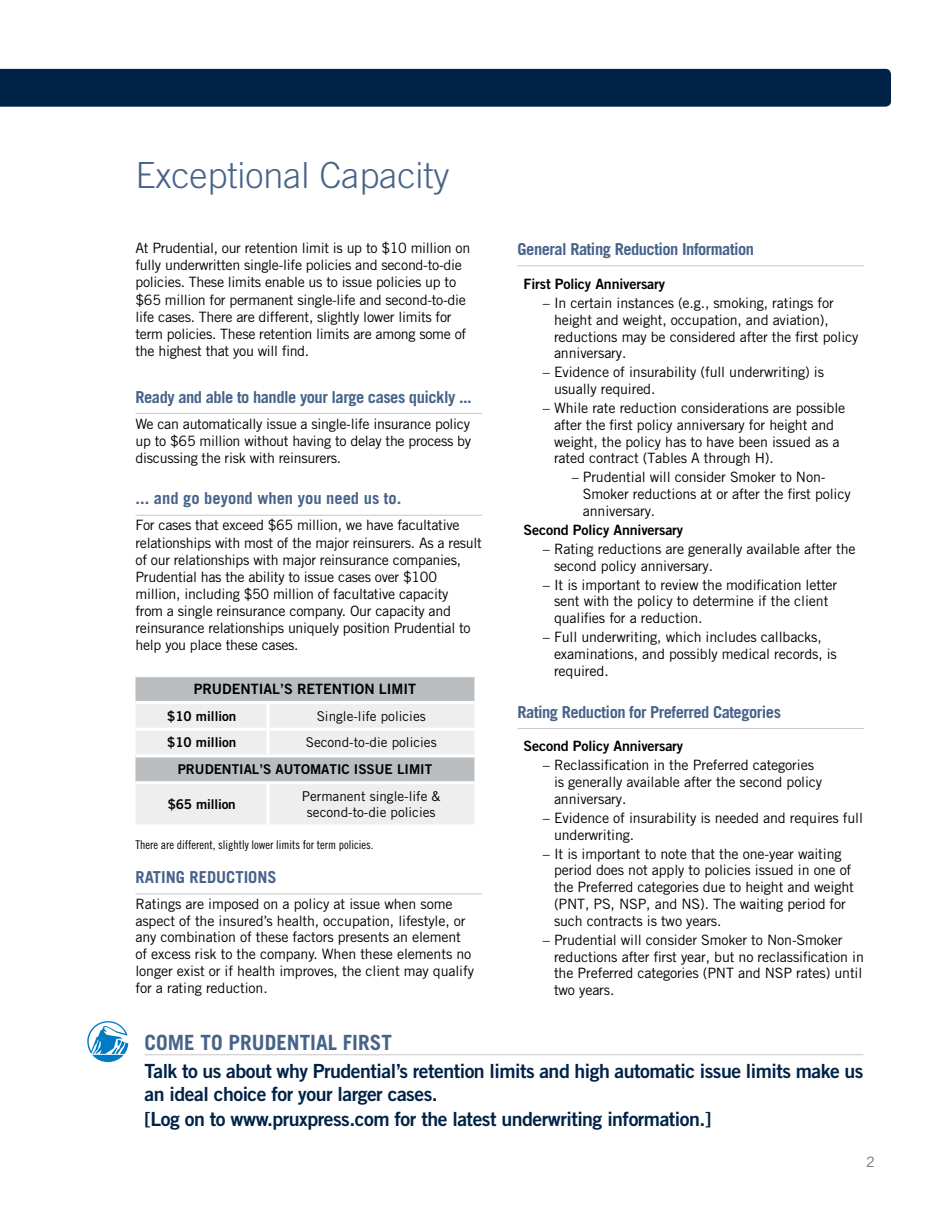
<style>
.page{position:relative;width:945px;height:1215px;background:#fff}
.page>*{position:absolute;margin:0;border:0;box-sizing:border-box;transform-origin:0 0}
.t1{font:300 36px "Trade Gothic LT Std";color:#47638a}
.Content_head{font:700 21px "Trade Gothic LT Std";color:#47638a}
.text{font:19.5px/22.5px "Trade Gothic LT Std Bd 2";letter-spacing:-.025em;color:#002247}
.t2{font:700 16.5px "Trade Gothic LT Std";letter-spacing:-.03em;color:#47638a}
.t3{font:700 16.5px "Trade Gothic LT Std";color:#47638a}
.text-2{font:14.25px/16.8px "Trade Gothic LT Std";letter-spacing:-.01em;color:#000}
.t4{font:14.25px "Trade Gothic LT Std Bd 2";letter-spacing:-.01em;color:#000}
.t5{font:14.25px "Trade Gothic LT Std";color:#6d6e71}
.t6{font:13.5px/16.2px "Trade Gothic LT Std";color:#000;text-align:center}
.t7{font:13.5px "Trade Gothic LT Std Bd 2";color:#000}
.t8{font:12px "Trade Gothic LT Std Cn 18";color:#000}
</style>
<div class="page">
<div style="left:0;top:69px;width:891px;height:38px;background:#002247"></div>
<hr style="left:145px;top:1054px;width:718px;height:1px;background:#c8c6c9">
<svg style="left:87px;top:1021px;width:42px;height:41px"></svg>
<hr style="left:135px;top:413px;width:347px;height:1px;background:#c8c6c9">
<hr style="left:135px;top:515px;width:347px;height:1px;background:#c8c6c9">
<hr style="left:135px;top:894px;width:347px;height:1px;background:#c8c6c9">
<svg style="left:135px;top:677px;width:339px;height:147px;background:#dcdcde"></svg>
<hr style="left:135px;top:701px;width:133px;height:3px;background:#fff">
<hr style="left:268px;top:701px;width:206px;height:3px;background:#fff">
<hr style="left:267px;top:704px;width:3px;height:24px;background:#fff">
<hr style="left:135px;top:728px;width:133px;height:3px;background:#fff">
<hr style="left:268px;top:728px;width:206px;height:3px;background:#fff">
<hr style="left:267px;top:731px;width:3px;height:23px;background:#fff">
<hr style="left:135px;top:754px;width:133px;height:3px;background:#fff">
<hr style="left:268px;top:754px;width:206px;height:3px;background:#fff">
<hr style="left:135px;top:781px;width:133px;height:3px;background:#fff">
<hr style="left:268px;top:781px;width:206px;height:3px;background:#fff">
<hr style="left:267px;top:784px;width:3px;height:40px;background:#fff">
<hr style="left:518px;top:265px;width:346px;height:1px;background:#c8c6c9">
<hr style="left:518px;top:728px;width:346px;height:1px;background:#c8c6c9">
<h2 class="t1" style="left:135px;top:154px;width:316px">Exceptional Capacity</h2>
<p class="text-2" style="left:135px;top:239px;width:336px">At Prudential, our retention limit is up to $10 million on fully underwritten single-life policies and second-to-die policies. These limits enable us to issue policies up to $65 million for permanent single-life and second-to-die life cases. There are different, slightly lower limits for term policies. These retention limits are among some of the highest that you will find.</p>
<h3 class="t2" style="left:135px;top:387px;width:338px">Ready and able to handle your large cases quickly ...</h3>
<p class="text-2" style="left:135px;top:415px;width:337px;text-align:justify">We can automatically issue a single-life insurance policy up to $65 million without having to delay the process by discussing the risk with reinsurers.</p>
<h3 class="t3" style="left:135px;top:488px;width:267px">... and go beyond when you need us to.</h3>
<p class="text-2" style="left:135px;top:517px;width:348px">For cases that exceed $65 million, we have facultative relationships with most of the major reinsurers. As a result of our relationships with major reinsurance companies, Prudential has the ability to issue cases over $100 million, including $50 million of facultative capacity<br>from a single reinsurance company. Our capacity and reinsurance relationships uniquely position Prudential to help you place these cases.</p>
<p class="t4" style="left:194px;top:680px;width:224px">PRUDENTIAL’S RETENTION LIMIT</p>
<p class="t7" style="left:167px;top:708px;width:71px">$10 million</p>
<p class="t6" style="left:317px;top:708px;width:111px">Single-life policies</p>
<p class="t7" style="left:167px;top:734px;width:71px">$10 million</p>
<p class="t6" style="left:306px;top:734px;width:132px">Second-to-die policies</p>
<p class="t7" style="left:178px;top:761px;width:256px">PRUDENTIAL’S AUTOMATIC ISSUE LIMIT</p>
<p class="t7" style="left:168px;top:796px;width:70px">$65 million</p>
<p class="t6" style="left:302px;top:788px;width:140px">Permanent single-life &amp; second-to-die policies</p>
<p class="t8" style="left:135px;top:838px;width:239px">There are different, slightly lower limits for term policies.</p>
<h3 class="t3" style="left:135px;top:867px;width:143px">RATING REDUCTIONS</h3>
<p class="text-2" style="left:135px;top:895px;width:340px">Ratings are imposed on a policy at issue when some aspect of the insured’s health, occupation, lifestyle, or any combination of these factors presents an element of excess risk to the company. When these elements no longer exist or if health improves, the client may qualify for a rating reduction.</p>
<h3 class="t2" style="left:518px;top:239px;width:238px">General Rating Reduction Information</h3>
<h4 class="t4" style="left:524px;top:275px;width:143px">First Policy Anniversary</h4>
<p class="text-2" style="left:554px;top:294px;width:306px;text-indent:-11px">– In certain instances (e.g. , smoking, ratings for height and weight, occupation, and aviation), reductions may be considered after the first policy anniversary.</p>
<p class="text-2" style="left:554px;top:364px;width:272px;text-indent:-11px">– Evidence of insurability (full underwriting) is usually required.</p>
<p class="text-2" style="left:554px;top:399px;width:293px;text-indent:-11px">– While rate reduction considerations are possible after the first policy anniversary for height and weight, the policy has to have been issued as a rated contract (Tables A through H).</p>
<p class="text-2" style="left:583px;top:469px;width:269px;text-indent:-11px">– Prudential will consider Smoker to Non-<br>Smoker reductions at or after the first policy anniversary.</p>
<h4 class="t4" style="left:524px;top:521px;width:161px">Second Policy Anniversary</h4>
<p class="text-2" style="left:554px;top:540px;width:303px;text-indent:-11px">– Rating reductions are generally available after the second policy anniversary.</p>
<p class="text-2" style="left:554px;top:576px;width:285px;text-indent:-11px">– It is important to review the modification letter sent with the policy to determine if the client qualifies for a reduction.</p>
<p class="text-2" style="left:554px;top:629px;width:284px;text-indent:-11px">– Full underwriting, which includes callbacks, examinations, and possibly medical records, is required.</p>
<h3 class="t2" style="left:518px;top:702px;width:265px">Rating Reduction for Preferred Categories</h3>
<h4 class="t4" style="left:524px;top:737px;width:161px">Second Policy Anniversary</h4>
<p class="text-2" style="left:554px;top:757px;width:270px;text-indent:-11px">– Reclassification in the Preferred categories is generally available after the second policy anniversary.</p>
<p class="text-2" style="left:554px;top:809px;width:310px;text-indent:-11px">– Evidence of insurability is needed and requires full underwriting.</p>
<p class="text-2" style="left:554px;top:845px;width:301px;text-indent:-11px">– It is important to note that the one-year waiting period does not apply to policies issued in one of the Preferred categories due to height and weight (PNT, PS, NSP, and NS). The waiting period for such contracts is two years.</p>
<p class="text-2" style="left:554px;top:931px;width:311px;text-indent:-11px">– Prudential will consider Smoker to Non-Smoker reductions after first year, but no reclassification in the Preferred categories (PNT and NSP rates) until two years.</p>
<h2 class="Content_head" style="left:145px;top:1029px;width:249px">COME TO PRUDENTIAL FIRST</h2>
<p class="text" style="left:145px;top:1060px;width:721px">Talk to us about why Prudential’s retention limits and high automatic issue limits make us an ideal choice for your larger cases.</p>
<p class="text" style="left:145px;top:1108px;width:568px">[Log on to www.pruxpress.com for the latest underwriting information.]</p>
<p class="t5" style="left:866px;top:1153px;width:10px">2</p>
</div>
